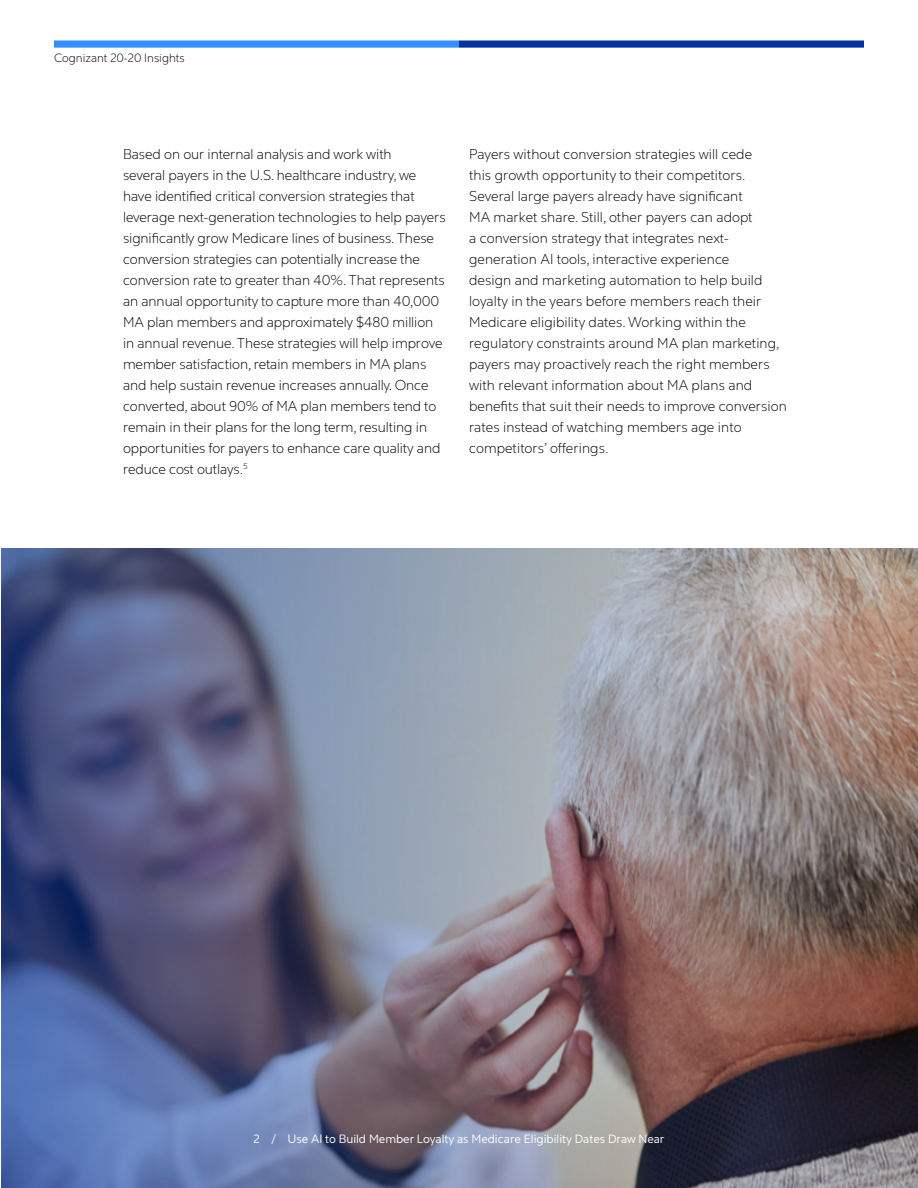
<style>
.page{position:relative;width:918px;height:1188px;background:#fff}
.page>*{position:absolute;margin:0;border:0;box-sizing:border-box;transform-origin:0 0}
.Executive_Summary_bo{font:300 14.25px/21px "Cognizant Sans";letter-spacing:-.005em;color:#000}
.t1{font:12px "Cognizant Sans";color:#fff}
.t2{font:300 12px "Cognizant Sans";color:#000}
</style>
<div class="page">
<img style="left:1px;top:549px;width:917px;height:639px">
<div style="left:459px;top:40px;width:405px;height:8px;background:#0033a0"></div>
<div style="left:54px;top:40px;width:405px;height:8px;background:#328dff"></div>
<p class="t2" style="left:54px;top:51px;width:132px">Cognizant 20-20 Insights</p>
<p class="Executive_Summary_bo" style="left:123px;top:144px;width:324px">Based on our internal analysis and work with<br>several payers in the U.S. healthcare industry, we have identified critical conversion strategies that leverage next-generation technologies to help payers significantly grow Medicare lines of business. These conversion strategies can potentially increase the conversion rate to greater than 40%. That represents an annual opportunity to capture more than 40,000<br>MA plan members and approximately $480 million in annual revenue. These strategies will help improve member satisfaction, retain members in MA plans and help sustain revenue increases annually. Once converted, about 90% of MA plan members tend to remain in their plans for the long term, resulting in opportunities for payers to enhance care quality and reduce cost outlays.<sup>5</sup></p>
<p class="Executive_Summary_bo" style="left:469px;top:144px;width:319px">Payers without conversion strategies will cede<br>this growth opportunity to their competitors.<br>Several large payers already have significant<br>MA market share. Still, other payers can adopt<br>a conversion strategy that integrates next&shy;generation AI tools, interactive experience<br>design and marketing automation to help build loyalty in the years before members reach their Medicare eligibility dates. Working within the regulatory constraints around MA plan marketing, payers may proactively reach the right members with relevant information about MA plans and benefits that suit their needs to improve conversion rates instead of watching members age into competitors’ offerings.</p>
<p class="t1" style="left:254px;top:1132px;width:412px">2 / Use AI to Build Member Loyalty as Medicare Eligibility Dates Draw Near</p>
</div>
